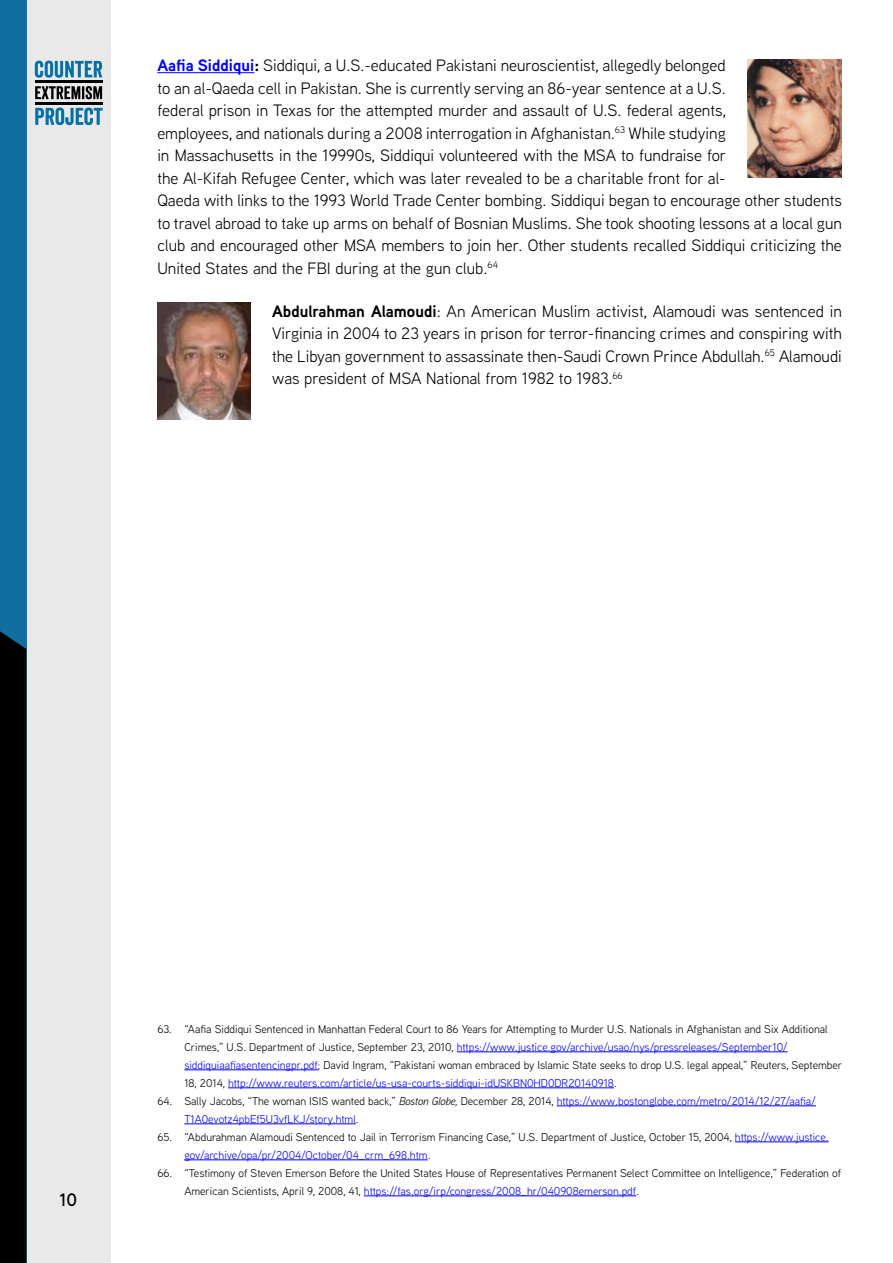
<style>
.page{position:relative;width:893px;height:1263px;background:#fff}
.page>*{position:absolute;margin:0;border:0;box-sizing:border-box;transform-origin:0 0}
.t1{font:600 18px "Aaux Next";color:#000}
.t2{font:16.5px/22.5px "Aaux Next";color:#000}
.t3{font:11.25px/18px "Aaux Next";color:#000}
.t4{font:11.25px/18px "Aaux Next";color:#00f}
.s1{font-weight:700;color:#00f}
.s2{font-weight:700}
.s3{color:#00f}
.s4{color:#000}
.s5{font-style:italic;color:#000}
</style>
<div class="page">
<div style="left:0;top:0;width:111px;height:1263px;background:#e9e9ea"></div>
<div style="left:0;top:0;width:26px;height:1263px;background:#116fa0"></div>
<div style="left:0;top:631px;width:26px;height:632px;background:#000"></div>
<hr style="left:35px;top:80px;width:68px;height:3px;background:#000">
<hr style="left:35px;top:102px;width:68px;height:3px;background:#000">
<svg style="left:35px;top:108px;width:68px;height:17px"></svg>
<svg style="left:35px;top:86px;width:67px;height:13px"></svg>
<svg style="left:35px;top:61px;width:67px;height:17px"></svg>
<hr style="left:157px;top:72px;width:97px;height:1px;background:#00f">
<img style="left:747px;top:60px;width:95px;height:118px">
<img style="left:157px;top:302px;width:94px;height:117px">
<hr style="left:457px;top:1051px;width:331px;height:1px;background:#00f">
<hr style="left:184px;top:1069px;width:134px;height:1px;background:#00f">
<hr style="left:228px;top:1087px;width:386px;height:1px;background:#00f">
<hr style="left:557px;top:1105px;width:259px;height:1px;background:#00f">
<hr style="left:184px;top:1123px;width:172px;height:1px;background:#00f">
<hr style="left:735px;top:1141px;width:94px;height:1px;background:#00f">
<hr style="left:184px;top:1159px;width:244px;height:1px;background:#00f">
<hr style="left:364px;top:1195px;width:272px;height:1px;background:#00f">
<p class="t2" style="left:157px;top:53px;width:686px"><span class="s1">Aafia Siddiqui</span><span class="s2">:</span> Siddiqui, a U.S.-educated Pakistani neuroscientist, allegedly belonged<br>to an al-Qaeda cell in Pakistan. She is currently serving an 86-year sentence at a U.S.<br>federal prison in Texas for the attempted murder and assault of U.S. federal agents,<br>employees, and nationals during a 2008 interrogation in Afghanistan.<sup>63</sup> While studying<br>in Massachusetts in the 19990s, Siddiqui volunteered with the MSA to fundraise for<br>the Al-Kifah Refugee Center, which was later revealed to be a charitable front for al-<br>Qaeda with links to the 1993 World Trade Center bombing. Siddiqui began to encourage other students to travel abroad to take up arms on behalf of Bosnian Muslims. She took shooting lessons at a local gun club and encouraged other MSA members to join her. Other students recalled Siddiqui criticizing the United States and the FBI during at the gun club.<sup>64</sup></p>
<p class="t2" style="left:272px;top:299px;width:571px;text-align:justify"><span class="s2">Abdulrahman Alamoudi</span>: An American Muslim activist, Alamoudi was sentenced in Virginia in 2004 to 23 years in prison for terror-financing crimes and conspiring with the Libyan government to assassinate then-Saudi Crown Prince Abdullah.<sup>65</sup> Alamoudi was president of MSA National from 1982 to 1983.<sup>66</sup></p>
<p class="t1" style="left:60px;top:1187px;width:19px">10</p>
<p class="t3" style="left:184px;top:1019px;width:659px;text-indent:-27px">63. “Aafia Siddiqui Sentenced in Manhattan Federal Court to 86 Years for Attempting to Murder U.S. Nationals in Afghanistan and Six Additional Crimes,” U.S. Department of Justice, September 23, 2010, <span class="s3">https://www.justice.gov/archive/usao/nys/pressreleases/September10/ siddiquiaafiasentencingpr.pdf</span>; David Ingram, “Pakistani woman embraced by Islamic State seeks to drop U.S. legal appeal,” Reuters, September 18, 2014, <span class="s3">http://www.reuters.com/article/us-usa-courts-siddiqui-idUSKBN0HD0DR20140918</span>.</p>
<p class="t4" style="left:184px;top:1091px;width:633px;text-indent:-27px"><span class="s4">64. Sally Jacobs, “The woman ISIS wanted back,”</span> <span class="s5">Boston Globe,</span> <span class="s4">December 28, 2014,</span> https://www.bostonglobe.com/metro/2014/12/27/aafia/<br>T1A0evotz4pbEf5U3vfLKJ/story.html<span class="s4">.</span></p>
<p class="t3" style="left:184px;top:1127px;width:646px;text-indent:-27px">65. “Abdurahman Alamoudi Sentenced to Jail in Terrorism Financing Case,” U.S. Department of Justice, October 15, 2004, <span class="s3">https://www.justice. gov/archive/opa/pr/2004/October/04_crm_698.htm</span>.</p>
<p class="t3" style="left:184px;top:1163px;width:658px;text-indent:-27px">66. “Testimony of Steven Emerson Before the United States House of Representatives Permanent Select Committee on Intelligence,” Federation of<br>American Scientists, April 9, 2008, 41, <span class="s3">https://fas.org/irp/congress/2008_hr/040908emerson.pdf</span>.</p>
</div>
